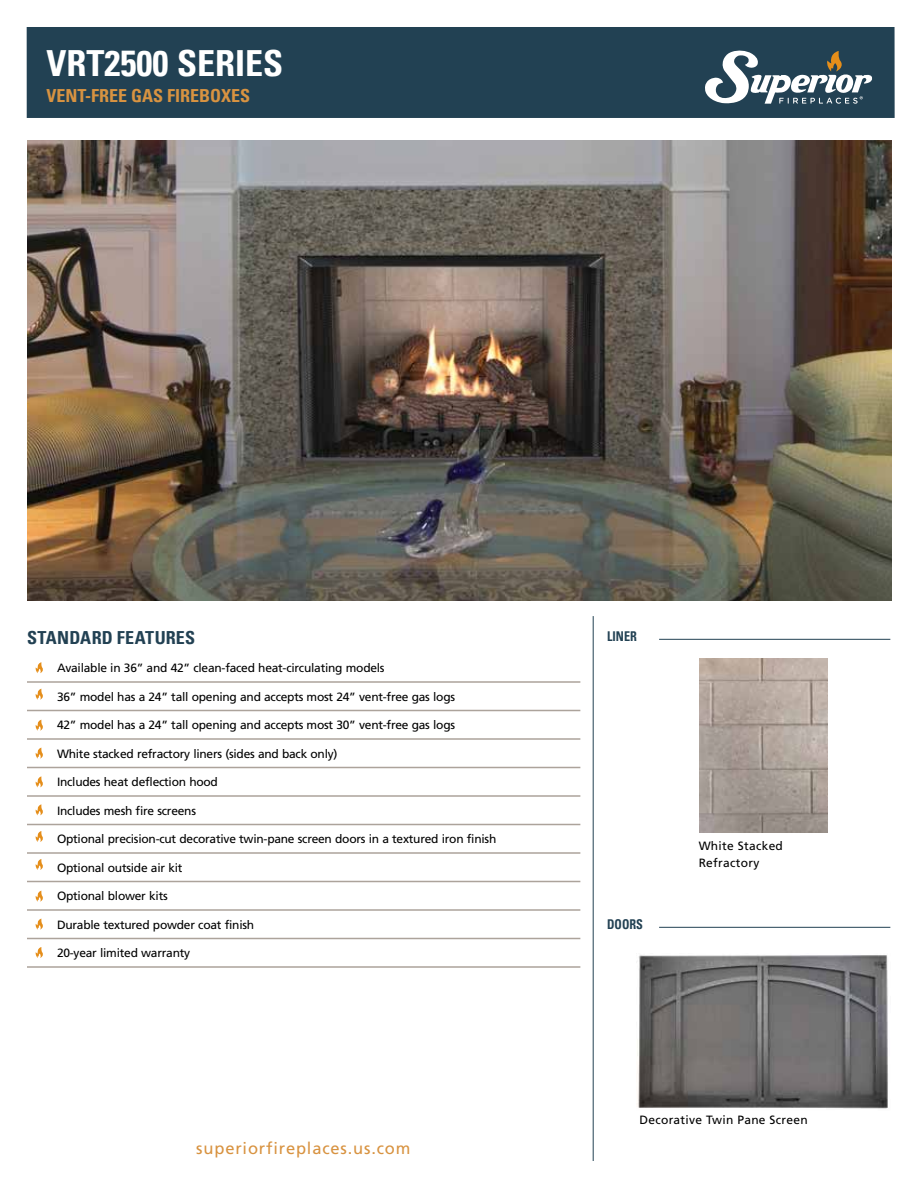
<style>
.page{position:relative;width:918px;height:1188px;background:#fff}
.page>*{position:absolute;margin:0;border:0;box-sizing:border-box;transform-origin:0 0}
.t1{font:36px "Univers Com 67 Bold Cond";color:#fff}
.t2{font:18px "Univers Com 67 Bold Cond";color:#d89341}
.t3{font:18px "Univers Com 67 Bold Cond";letter-spacing:.01em;color:#224153}
.t4{font:16.5px "Frutiger LT Std";letter-spacing:.05em;color:#d89341}
.t5{font:13.5px "Univers Com 67 Bold Cond";color:#224153;scale:.9 1}
.t6{font:12px "Frutiger LT Std";letter-spacing:-.02em;color:#000}
.t7{font:12px/16.5px "Frutiger LT Std";letter-spacing:.025em;color:#000}
</style>
<div class="page">
<img style="left:27px;top:140px;width:864px;height:461px">
<hr style="left:593px;top:616px;width:1px;height:545px;background:#224153">
<hr style="left:27px;top:681px;width:553px;height:2px;background:#aca39b">
<hr style="left:27px;top:710px;width:553px;height:1px;background:#aca39b">
<hr style="left:27px;top:738px;width:553px;height:2px;background:#aca39b">
<hr style="left:27px;top:767px;width:553px;height:1px;background:#aca39b">
<hr style="left:27px;top:795px;width:553px;height:2px;background:#aca39b">
<hr style="left:27px;top:824px;width:553px;height:1px;background:#aca39b">
<hr style="left:27px;top:852px;width:553px;height:2px;background:#aca39b">
<hr style="left:27px;top:881px;width:553px;height:1px;background:#aca39b">
<hr style="left:27px;top:909px;width:553px;height:2px;background:#aca39b">
<hr style="left:27px;top:938px;width:553px;height:1px;background:#aca39b">
<hr style="left:27px;top:966px;width:553px;height:2px;background:#aca39b">
<svg style="left:35px;top:662px;width:8px;height:11px"></svg>
<svg style="left:35px;top:831px;width:8px;height:11px"></svg>
<svg style="left:35px;top:891px;width:8px;height:11px"></svg>
<svg style="left:35px;top:689px;width:8px;height:11px"></svg>
<svg style="left:35px;top:859px;width:8px;height:11px"></svg>
<svg style="left:35px;top:919px;width:8px;height:11px"></svg>
<svg style="left:35px;top:947px;width:8px;height:11px"></svg>
<svg style="left:35px;top:748px;width:8px;height:11px"></svg>
<svg style="left:35px;top:720px;width:8px;height:11px"></svg>
<svg style="left:35px;top:776px;width:8px;height:11px"></svg>
<svg style="left:35px;top:804px;width:8px;height:11px"></svg>
<hr style="left:659px;top:927px;width:231px;height:1px;background:#224153">
<hr style="left:659px;top:639px;width:231px;height:1px;background:#224153">
<div style="left:27px;top:27px;width:868px;height:91px;background:#224153"></div>
<svg style="left:705px;top:51px;width:167px;height:53px"></svg>
<img style="left:699px;top:658px;width:128px;height:175px">
<img style="left:637px;top:955px;width:251px;height:154px">
<h1 class="t1" style="left:46px;top:41px;width:238px">VRT2500 SERIES</h1>
<h2 class="t2" style="left:46px;top:84px;width:205px">VENT-FREE GAS FIREBOXES</h2>
<h2 class="t3" style="left:27px;top:626px;width:170px">STANDARD FEATURES</h2>
<p class="t6" style="left:57px;top:661px;width:329px">Available in 36” and 42” clean-faced heat-circulating models</p>
<p class="t6" style="left:57px;top:690px;width:400px">36” model has a 24” tall opening and accepts most 24” vent-free gas logs</p>
<p class="t6" style="left:57px;top:718px;width:400px">42” model has a 24” tall opening and accepts most 30” vent-free gas logs</p>
<p class="t6" style="left:57px;top:747px;width:282px">White stacked refractory liners (sides and back only)</p>
<p class="t6" style="left:57px;top:775px;width:162px">Includes heat deflection hood</p>
<p class="t6" style="left:57px;top:804px;width:141px">Includes mesh fire screens</p>
<p class="t6" style="left:57px;top:832px;width:441px">Optional precision-cut decorative twin-pane screen doors in a textured iron finish</p>
<p class="t6" style="left:57px;top:861px;width:127px">Optional outside air kit</p>
<p class="t6" style="left:57px;top:889px;width:112px">Optional blower kits</p>
<p class="t6" style="left:57px;top:918px;width:199px">Durable textured powder coat finish</p>
<p class="t6" style="left:57px;top:946px;width:135px">20-year limited warranty</p>
<h3 class="t4" style="left:196px;top:1139px;width:216px">superiorfireplaces.us.com</h3>
<p class="t5" style="left:607px;top:628px;width:35px">LINER</p>
<p class="t5" style="left:607px;top:916px;width:41px">DOORS</p>
<p class="t7" style="left:699px;top:838px;width:86px">White Stacked<br>Refractory</p>
<p class="t7" style="left:639px;top:1112px;width:170px">Decorative Twin Pane Screen</p>
</div>
